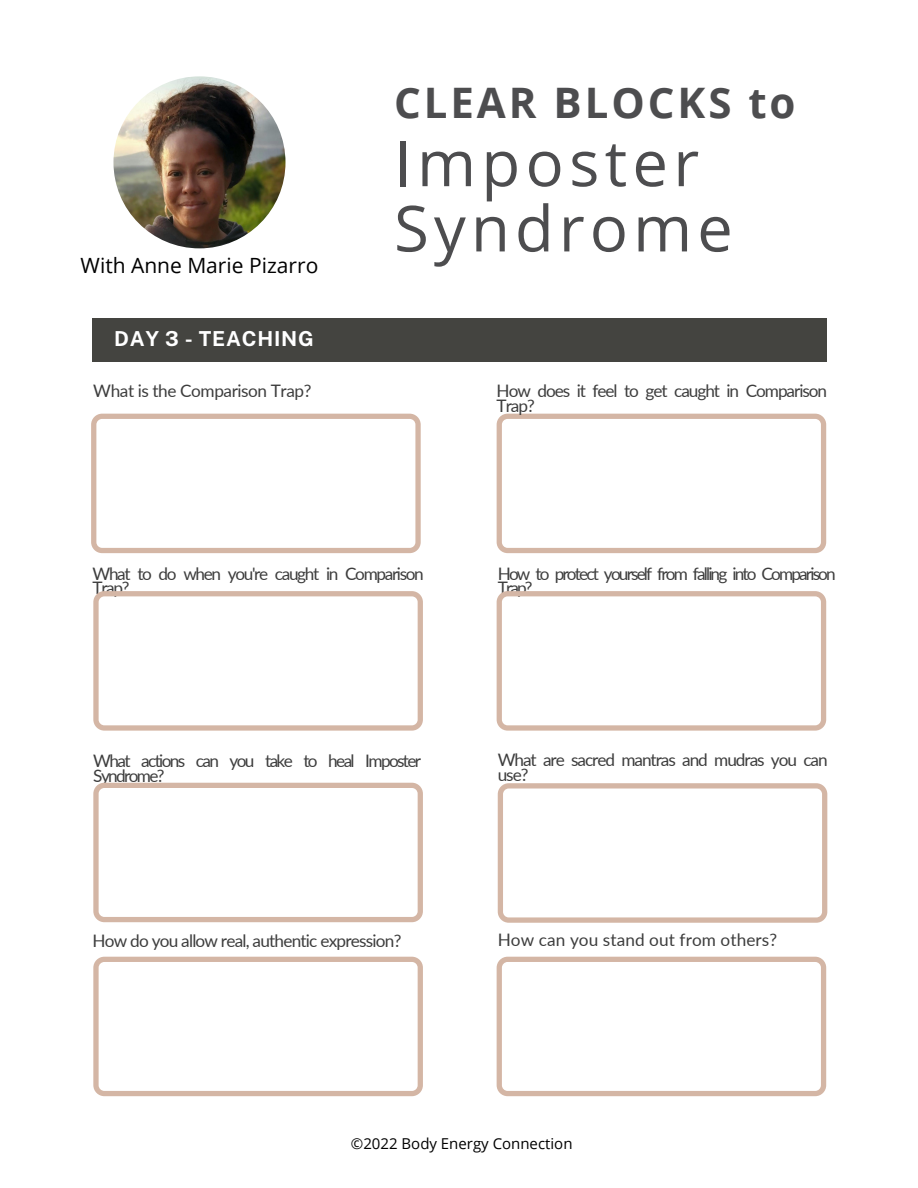
<style>
.page{position:relative;width:918px;height:1188px;background:#fff}
.page>*{position:absolute;margin:0;border:0;box-sizing:border-box;transform-origin:0 0}
.t1{font:63.45px/65.2px "Open Sans";letter-spacing:.08em;color:#4d4d4f}
.t2{font:700 42px "Open Sans";letter-spacing:.07em;color:#4d4d4f}
.t3{font:21px "Open Sans";color:#000}
.t4{font:700 20.55px "Public Sans";letter-spacing:.035em;color:#fff}
.t5{font:17.25px/14.7px "Lato";letter-spacing:-.06em;color:#3d3d3d}
.t6{font:17.25px/14.7px "Lato";letter-spacing:-.105em;color:#3d3d3d}
.t7{font:17.25px/15.8px "Lato";letter-spacing:-.095em;color:#3d3d3d}
.t8{font:17.25px/14.7px "Lato";letter-spacing:-.08em;color:#3d3d3d}
.t9{font:17.25px "Lato";letter-spacing:.005em;color:#3d3d3d}
.t10{font:17.25px "Lato";letter-spacing:-.025em;color:#3d3d3d}
.t11{font:15px "Open Sans";color:#000}
</style>
<div class="page">
<img style="left:113px;top:76px;width:173px;height:173px">
<div style="left:92px;top:318px;width:734px;height:44px;background:#444440"></div>
<svg style="left:91px;top:414px;width:330px;height:139px"></svg>
<svg style="left:497px;top:414px;width:329px;height:139px"></svg>
<svg style="left:93px;top:591px;width:330px;height:140px"></svg>
<svg style="left:497px;top:591px;width:329px;height:140px"></svg>
<svg style="left:93px;top:783px;width:330px;height:139px"></svg>
<svg style="left:498px;top:783px;width:329px;height:140px"></svg>
<svg style="left:93px;top:957px;width:330px;height:139px"></svg>
<svg style="left:497px;top:957px;width:329px;height:139px"></svg>
<p class="t3" style="left:81px;top:251px;width:239px">With Anne Marie Pizarro</p>
<p class="t4" style="left:114px;top:326px;width:201px">DAY 3 - TEACHING</p>
<h2 class="t2" style="left:394px;top:73px;width:403px">CLEAR BLOCKS to</h2>
<h1 class="t1" style="left:394px;top:129px;width:340px">Imposter<br>Syndrome</h1>
<p class="t10" style="left:93px;top:380px;width:220px">What is the Comparison Trap?</p>
<p class="t5" style="left:497px;top:383px;width:332px">How does it feel to get caught in Comparison<br>Trap?</p>
<p class="t8" style="left:93px;top:566px;width:333px">What to do when you're caught in Comparison<br>Trap?</p>
<p class="t6" style="left:498px;top:566px;width:340px">How to protect yourself from falling into Comparison<br>Trap?</p>
<p class="t7" style="left:93px;top:752px;width:329px">What actions can you take to heal Imposter<br>Syndrome?</p>
<p class="t5" style="left:498px;top:752px;width:331px">What are sacred mantras and mudras you can use?</p>
<p class="t5" style="left:93px;top:933px;width:310px">How do you allow real, authentic expression?</p>
<p class="t9" style="left:498px;top:929px;width:281px">How can you stand out from others?</p>
<p class="t11" style="left:351px;top:1133px;width:223px">©2022 Body Energy Connection</p>
</div>
